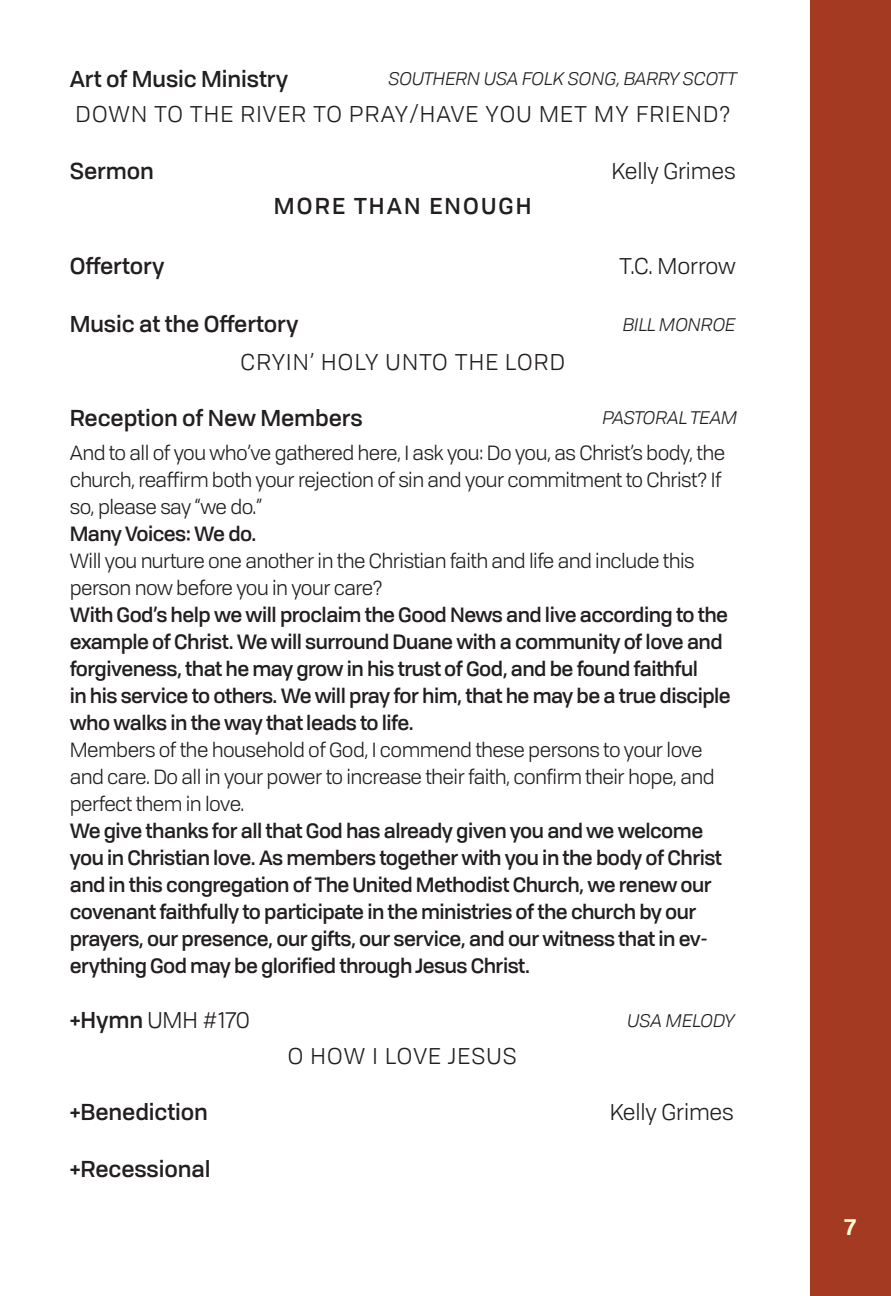
<style>
.page{position:relative;width:891px;height:1296px;background:#fff}
.page>*{position:absolute;margin:0;border:0;box-sizing:border-box;transform-origin:0 0}
.t1{font:500 22.5px "Tofino Pro Personal";letter-spacing:-.005em;color:#231f20}
.t2{font:22.5px "Tofino Pro Personal";letter-spacing:.045em;color:#231f20}
.t3{font:22.5px "Tofino Pro Personal";letter-spacing:-.005em;color:#231f20}
.t4{font:500 22.5px "Tofino Pro Personal";letter-spacing:.095em;color:#231f20}
.t5{font:600 22.5px "Tofino Pro Personal";color:#fffbd6}
.t6{font:500 20.25px/27px "Tofino Pro Personal";letter-spacing:-.025em;color:#231f20}
.t7{font:20.25px/27px "Tofino Pro Personal";letter-spacing:-.025em;color:#231f20}
.t8{font:italic 18px "Tofino Pro Personal";letter-spacing:-.01em;color:#231f20}
.s1{font-weight:500}
</style>
<div class="page">
<div style="left:810px;top:0;width:81px;height:1296px;background:#a43a22"></div>
<p class="t1" style="left:70px;top:61px;width:220px">Art of Music Ministry</p>
<p class="t8" style="left:388px;top:66px;width:350px">SOUTHERN USA FOLK SONG, BARRY SCOTT</p>
<p class="t2" style="left:76px;top:98px;width:657px">DOWN TO THE RIVER TO PRAY/HAVE YOU MET MY FRIEND?</p>
<p class="t1" style="left:70px;top:153px;width:86px">Sermon</p>
<p class="t3" style="left:612px;top:154px;width:126px">Kelly Grimes</p>
<p class="t4" style="left:274px;top:189px;width:259px">MORE THAN ENOUGH</p>
<p class="t1" style="left:70px;top:249px;width:96px">Offertory</p>
<p class="t2" style="left:620px;top:250px;width:118px">T.C. Morrow</p>
<p class="t1" style="left:70px;top:307px;width:230px">Music at the Offertory</p>
<p class="t8" style="left:623px;top:311px;width:115px">BILL MONROE</p>
<p class="t2" style="left:241px;top:346px;width:326px">CRYIN’ HOLY UNTO THE LORD</p>
<p class="t1" style="left:70px;top:400px;width:294px">Reception of New Members</p>
<p class="t8" style="left:603px;top:404px;width:137px">PASTORAL TEAM</p>
<p class="t7" style="left:70px;top:438px;width:657px">And to all of you who’ve gathered here, I ask you: Do you, as Christ’s body, the church, reaffirm both your rejection of sin and your commitment to Christ? If so, please say “we do.”</p>
<p class="t6" style="left:70px;top:518px;width:188px">Many Voices: We do.</p>
<p class="t7" style="left:70px;top:546px;width:626px">Will you nurture one another in the Christian faith and life and include this person now before you in your care?</p>
<p class="t6" style="left:70px;top:599px;width:660px">With God’s help we will proclaim the Good News and live according to the example of Christ. We will surround Duane with a community of love and forgiveness, that he may grow in his trust of God, and be found faithful</p>
<p class="t6" style="left:70px;top:680px;width:663px">in his service to others. We will pray for him, that he may be a true disciple who walks in the way that leads to life.</p>
<p class="t7" style="left:70px;top:735px;width:646px">Members of the household of God, I commend these persons to your love and care. Do all in your power to increase their faith, confirm their hope, and perfect them in love.</p>
<p class="t6" style="left:70px;top:815px;width:654px">We give thanks for all that God has already given you and we welcome you in Christian love. As members together with you in the body of Christ and in this congregation of The United Methodist Church, we renew our covenant faithfully to participate in the ministries of the church by our prayers, our presence, our gifts, our service, and our witness that in ev&shy;erything God may be glorified through Jesus Christ.</p>
<p class="t2" style="left:70px;top:1004px;width:182px"><span class="s1">+Hymn</span> UMH #170</p>
<p class="t8" style="left:627px;top:1007px;width:109px">USA MELODY</p>
<p class="t2" style="left:288px;top:1040px;width:231px">O HOW I LOVE JESUS</p>
<p class="t1" style="left:70px;top:1094px;width:140px">+Benediction</p>
<p class="t3" style="left:610px;top:1095px;width:126px">Kelly Grimes</p>
<p class="t1" style="left:70px;top:1152px;width:142px">+Recessional</p>
<p class="t5" style="left:845px;top:1209px;width:13px">7</p>
</div>
